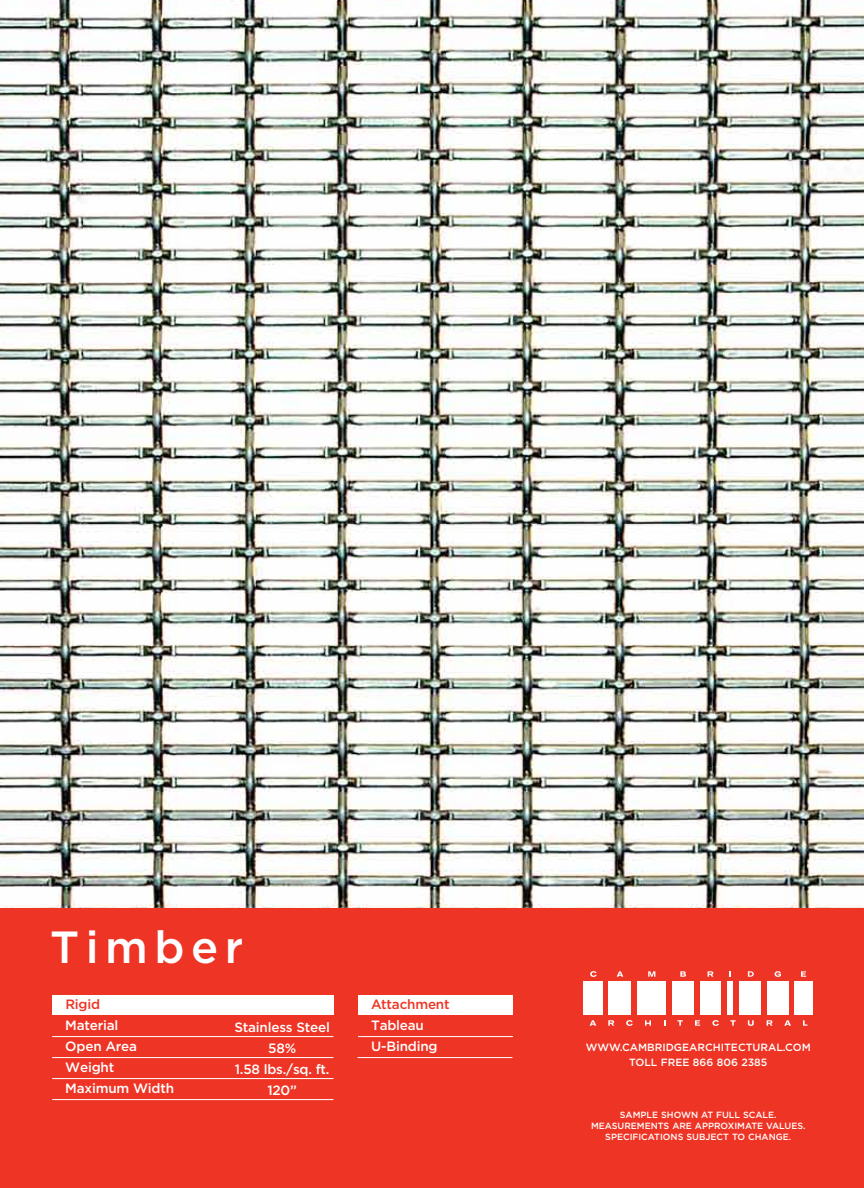
<style>
.page{position:relative;width:864px;height:1188px;background:#fff}
.page>*{position:absolute;margin:0;border:0;box-sizing:border-box;transform-origin:0 0}
.t1{font:500 45px "Gotham HTF";letter-spacing:.145em;color:#fff}
.t2{font:500 13.5px/21px "Gotham HTF";letter-spacing:-.015em;color:#fff}
.t3{font:500 13.5px "Gotham HTF";letter-spacing:-.015em;color:#ee3424}
.t4{font:500 10.5px/14.2px "Gotham HTF";color:#fff;text-align:center}
.t5{font:500 9px/10.8px "Gotham HTF";color:#fff;text-align:center}
</style>
<div class="page">
<img style="left:0;top:0;width:864px;height:1188px">
<div style="left:0;top:908px;width:864px;height:279px;background:#ee3424"></div>
<div style="left:52px;top:995px;width:282px;height:19px;background:#fff"></div>
<div style="left:358px;top:995px;width:155px;height:19px;background:#fff"></div>
<hr style="left:52px;top:1036px;width:281px;height:1px;background:#fff">
<hr style="left:52px;top:1057px;width:281px;height:1px;background:#fff">
<hr style="left:52px;top:1078px;width:281px;height:1px;background:#fff">
<hr style="left:52px;top:1099px;width:281px;height:1px;background:#fff">
<hr style="left:358px;top:1036px;width:155px;height:1px;background:#fff">
<svg style="left:590px;top:1020px;width:6px;height:6px"></svg>
<svg style="left:608px;top:1020px;width:6px;height:6px"></svg>
<svg style="left:767px;top:1020px;width:6px;height:6px"></svg>
<svg style="left:784px;top:1020px;width:7px;height:6px"></svg>
<svg style="left:626px;top:1020px;width:7px;height:6px"></svg>
<svg style="left:712px;top:1020px;width:7px;height:6px"></svg>
<svg style="left:645px;top:1020px;width:6px;height:6px"></svg>
<svg style="left:677px;top:1020px;width:6px;height:6px"></svg>
<svg style="left:730px;top:1020px;width:6px;height:6px"></svg>
<svg style="left:695px;top:1020px;width:5px;height:6px"></svg>
<svg style="left:748px;top:1020px;width:6px;height:6px"></svg>
<svg style="left:803px;top:1020px;width:4px;height:6px"></svg>
<div style="left:584px;top:981px;width:19px;height:33px;background:#fff"></div>
<div style="left:609px;top:981px;width:22px;height:33px;background:#fff"></div>
<div style="left:673px;top:981px;width:21px;height:33px;background:#fff"></div>
<div style="left:700px;top:981px;width:21px;height:33px;background:#fff"></div>
<div style="left:740px;top:981px;width:21px;height:33px;background:#fff"></div>
<div style="left:767px;top:981px;width:22px;height:33px;background:#fff"></div>
<div style="left:794px;top:981px;width:19px;height:33px;background:#fff"></div>
<div style="left:638px;top:981px;width:28px;height:33px;background:#fff"></div>
<div style="left:727px;top:981px;width:6px;height:33px;background:#fff"></div>
<svg style="left:617px;top:971px;width:6px;height:6px"></svg>
<svg style="left:708px;top:971px;width:6px;height:6px"></svg>
<svg style="left:590px;top:971px;width:7px;height:6px"></svg>
<svg style="left:775px;top:971px;width:6px;height:6px"></svg>
<svg style="left:729px;top:971px;width:2px;height:6px"></svg>
<svg style="left:801px;top:971px;width:5px;height:6px"></svg>
<svg style="left:648px;top:971px;width:7px;height:6px"></svg>
<svg style="left:680px;top:971px;width:6px;height:6px"></svg>
<svg style="left:748px;top:971px;width:6px;height:6px"></svg>
<hr style="left:358px;top:1057px;width:154px;height:1px;background:#fff">
<h1 class="t1" style="left:50px;top:921px;width:195px">Timber</h1>
<p class="t3" style="left:65px;top:997px;width:36px">Rigid</p>
<p class="t3" style="left:371px;top:997px;width:80px">Attachment</p>
<p class="t2" style="left:371px;top:1014px;width:68px">Tableau<br>U-Binding</p>
<p class="t2" style="left:65px;top:1015px;width:110px">Material<br>Open Area<br>Weight<br>Maximum Width</p>
<p class="t2" style="left:234px;top:1017px;width:97px;text-align:center">Stainless Steel<br>58%<br>1.58 lbs./sq. ft.<br>120”</p>
<p class="t4" style="left:586px;top:1040px;width:227px">WWW.CAMBRIDGEARCHITECTURAL.COM<br>TOLL FREE 866 806 2385</p>
<p class="t5" style="left:591px;top:1109px;width:216px">SAMPLE SHOWN AT FULL SCALE.<br>MEASUREMENTS ARE APPROXIMATE VALUES.<br>SPECIFICATIONS SUBJECT TO CHANGE.</p>
</div>
